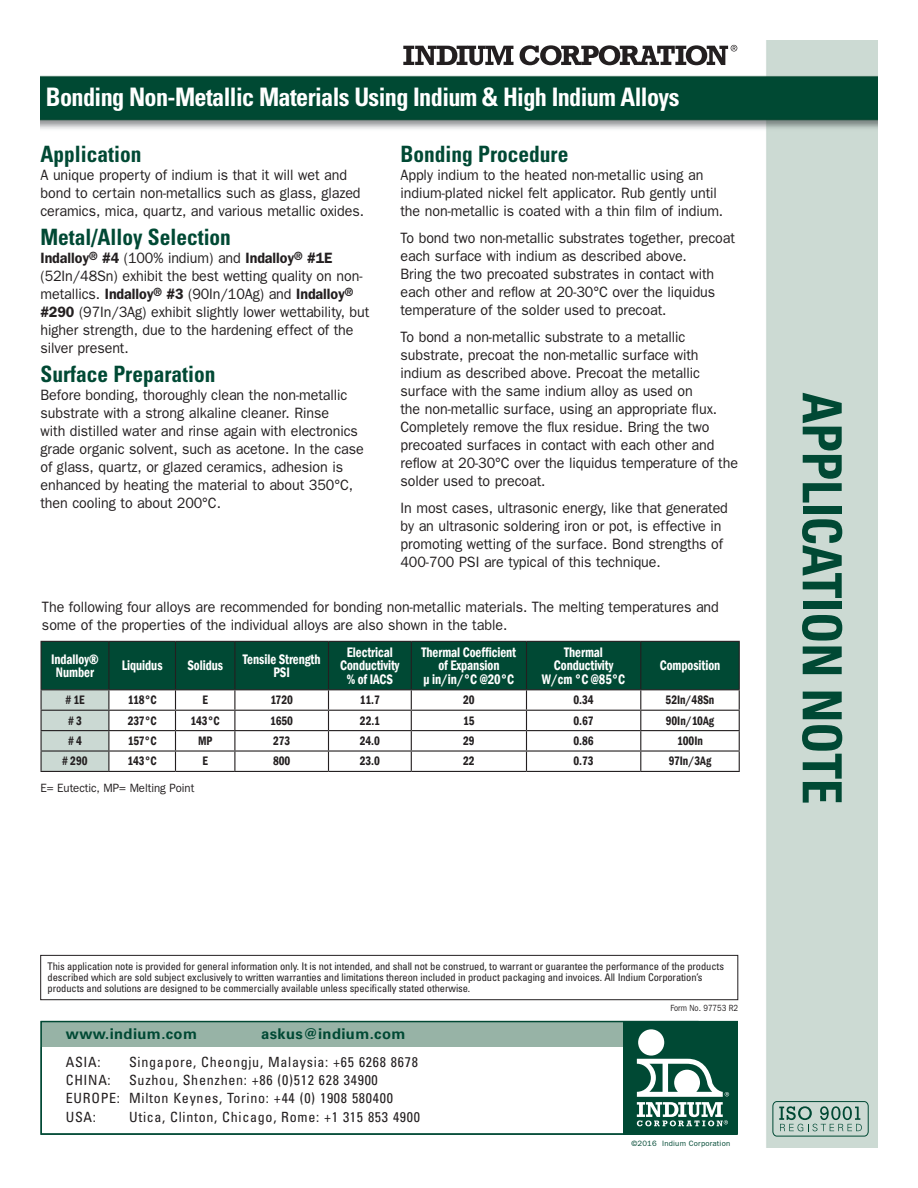
<style>
.page{position:relative;width:918px;height:1188px;background:#fff}
.page>*{position:absolute;margin:0;border:0;box-sizing:border-box;transform-origin:0 0}
.t1{font:700 condensed 54px "Univers LT Std";letter-spacing:-.005em;color:#004934;scale:.95 1}
.t2{font:700 condensed 25.5px "Univers LT Std";letter-spacing:-.025em;color:#fff;scale:.95 1}
.t3{font:700 condensed 22.5px "Univers LT Std";color:#004934;scale:.95 1}
.t4{font:15px/18px "Franklin Gothic";letter-spacing:-.005em;color:#231f20;scale:.95 1}
.t5{font:700 14.85px "Univers LT Std";letter-spacing:.025em;color:#004934}
.t6{font:condensed 14.1px/18.3px "Univers LT Std";letter-spacing:.05em;color:#231f20}
.t7{font:600 condensed 14.1px/13.5px "Franklin Gothic";letter-spacing:-.005em;color:#fff;text-align:center;scale:.9 1}
.t8{font:600 condensed 12.6px "Franklin Gothic";letter-spacing:-.005em;color:#231f20;scale:.9 1}
.t9{font:12px "Franklin Gothic";letter-spacing:-.005em;color:#231f20;scale:.95 1}
.t10{font:condensed 10.5px/11.2px "Univers LT Std";letter-spacing:-.01em;color:#231f20}
.t11{font:9px "Franklin Gothic";letter-spacing:-.005em;color:#231f20;scale:.85 1}
.t12{font:7.8px "Franklin Gothic";letter-spacing:.03em;color:#004934}
.s1{font-weight:600}
</style>
<div class="page">
<img style="left:40px;top:40px;width:838px;height:1108px">
<svg style="left:403px;top:46px;width:111px;height:19px"></svg>
<svg style="left:520px;top:45px;width:217px;height:20px"></svg>
<svg style="left:779px;top:1106px;width:83px;height:25px;background:#9cb7ad"></svg>
<div style="left:773px;top:1101px;width:95px;height:35px;border:1px solid #004934;border-radius:4px"></div>
<svg style="left:40px;top:641px;width:700px;height:130px"></svg>
<hr style="left:40px;top:771px;width:69px;height:1px;background:#231f20">
<hr style="left:109px;top:771px;width:67px;height:1px;background:#231f20">
<hr style="left:176px;top:771px;width:59px;height:1px;background:#231f20">
<hr style="left:235px;top:771px;width:94px;height:1px;background:#231f20">
<hr style="left:328px;top:771px;width:83px;height:1px;background:#231f20">
<hr style="left:411px;top:771px;width:116px;height:1px;background:#231f20">
<hr style="left:526px;top:771px;width:115px;height:1px;background:#231f20">
<hr style="left:641px;top:771px;width:99px;height:1px;background:#231f20">
<div style="left:40px;top:955px;width:698px;height:45px;border:1px solid #231f20"></div>
<div style="left:41px;top:1021px;width:658px;height:114px;background:#fff"></div>
<div style="left:40px;top:1021px;width:697px;height:25px;background:#97b3a6"></div>
<div style="left:41px;top:1021px;width:697px;height:114px;border:1px solid #004934"></div>
<div style="left:623px;top:1021px;width:114px;height:114px;background:#004934"></div>
<div style="left:638px;top:1029px;width:26px;height:27px;background:#fff;border-radius:50%"></div>
<svg style="left:637px;top:1059px;width:92px;height:67px"></svg>
<h2 class="t2" style="left:46px;top:81px;width:668px">Bonding Non-Metallic Materials Using Indium &amp; High Indium Alloys</h2>
<h3 class="t3" style="left:40px;top:140px;width:108px">Application</h3>
<p class="t4" style="left:40px;top:166px;width:342px">A unique property of indium is that it will wet and bond to certain non-metallics such as glass, glazed ceramics, mica, quartz, and various metallic oxides.</p>
<h3 class="t3" style="left:40px;top:223px;width:202px">Metal/Alloy Selection</h3>
<p class="t4" style="left:40px;top:248px;width:348px"><span class="s1">Indalloy</span><sup>®</sup> <span class="s1">#4</span> (100% indium) and <span class="s1">Indalloy</span><sup>®</sup> <span class="s1">#1E </span>(52In/48Sn) exhibit the best wetting quality on non&shy;metallics. <span class="s1">Indalloy</span><sup>®</sup> <span class="s1">#3</span> (90In/10Ag) and <span class="s1">Indalloy</span><sup>® </sup><span class="s1">#290</span> (97In/3Ag) exhibit slightly lower wettability, but higher strength, due to the hardening effect of the silver present.</p>
<h3 class="t3" style="left:40px;top:360px;width:186px">Surface Preparation</h3>
<p class="t4" style="left:40px;top:385px;width:342px">Before bonding, thoroughly clean the non-metallic substrate with a strong alkaline cleaner. Rinse<br>with distilled water and rinse again with electronics grade organic solvent, such as acetone. In the case of glass, quartz, or glazed ceramics, adhesion is enhanced by heating the material to about 350°C, then cooling to about 200°C.</p>
<h3 class="t3" style="left:400px;top:140px;width:178px">Bonding Procedure</h3>
<p class="t4" style="left:400px;top:166px;width:341px">Apply indium to the heated non-metallic using an indium-plated nickel felt applicator. Rub gently until the non-metallic is coated with a thin film of indium.</p>
<p class="t4" style="left:400px;top:229px;width:354px">To bond two non-metallic substrates together, precoat each surface with indium as described above.<br>Bring the two precoated substrates in contact with each other and reflow at 20-30°C over the liquidus temperature of the solder used to precoat.</p>
<p class="t4" style="left:400px;top:328px;width:357px">To bond a non-metallic substrate to a metallic substrate, precoat the non-metallic surface with indium as described above. Precoat the metallic surface with the same indium alloy as used on<br>the non-metallic surface, using an appropriate flux.<br>Completely remove the flux residue. Bring the two precoated surfaces in contact with each other and reflow at 20-30°C over the liquidus temperature of the solder used to precoat.</p>
<p class="t4" style="left:400px;top:499px;width:346px">In most cases, ultrasonic energy, like that generated by an ultrasonic soldering iron or pot, is effective in promoting wetting of the surface. Bond strengths of 400-700 PSI are typical of this technique.</p>
<p class="t4" style="left:42px;top:598px;width:714px">The following four alloys are recommended for bonding non-metallic materials. The melting temperatures and some of the properties of the individual alloys are also shown in the table.</p>
<p class="t7" style="left:51px;top:652px;width:55px">Indalloy®<br>Number</p>
<p class="t7" style="left:122px;top:659px;width:47px">Liquidus</p>
<p class="t7" style="left:187px;top:659px;width:41px">Solidus</p>
<p class="t7" style="left:243px;top:652px;width:88px">Tensile Strength<br>PSI</p>
<p class="t7" style="left:340px;top:645px;width:67px">Electrical<br>Conductivity % of IACS</p>
<p class="t7" style="left:422px;top:645px;width:107px">Thermal Coefficient of Expansion<br>µ in/in/°C @20°C</p>
<p class="t7" style="left:542px;top:645px;width:94px">Thermal<br>Conductivity<br>W/cm °C @85°C</p>
<p class="t7" style="left:660px;top:659px;width:69px">Composition</p>
<p class="t8" style="left:65px;top:692px;width:23px"># 1E</p>
<p class="t8" style="left:128px;top:692px;width:34px">118°C</p>
<p class="t8" style="left:202px;top:692px;width:8px">E</p>
<p class="t8" style="left:270px;top:692px;width:27px">1720</p>
<p class="t8" style="left:360px;top:692px;width:24px">11.7</p>
<p class="t8" style="left:463px;top:692px;width:14px">20</p>
<p class="t8" style="left:574px;top:692px;width:24px">0.34</p>
<p class="t8" style="left:666px;top:692px;width:56px">52In/48Sn</p>
<p class="t8" style="left:68px;top:712px;width:17px"># 3</p>
<p class="t8" style="left:128px;top:712px;width:34px">237°C</p>
<p class="t8" style="left:191px;top:712px;width:34px">143°C</p>
<p class="t8" style="left:270px;top:712px;width:27px">1650</p>
<p class="t8" style="left:360px;top:712px;width:24px">22.1</p>
<p class="t8" style="left:463px;top:712px;width:14px">15</p>
<p class="t8" style="left:574px;top:712px;width:24px">0.67</p>
<p class="t8" style="left:666px;top:712px;width:55px">90In/10Ag</p>
<p class="t8" style="left:68px;top:732px;width:17px"># 4</p>
<p class="t8" style="left:128px;top:732px;width:34px">157°C</p>
<p class="t8" style="left:198px;top:732px;width:17px">MP</p>
<p class="t8" style="left:273px;top:732px;width:21px">273</p>
<p class="t8" style="left:360px;top:732px;width:24px">24.0</p>
<p class="t8" style="left:463px;top:732px;width:14px">29</p>
<p class="t8" style="left:574px;top:732px;width:24px">0.86</p>
<p class="t8" style="left:677px;top:732px;width:30px">100In</p>
<p class="t8" style="left:62px;top:753px;width:30px"># 290</p>
<p class="t8" style="left:128px;top:753px;width:34px">143°C</p>
<p class="t8" style="left:202px;top:753px;width:8px">E</p>
<p class="t8" style="left:273px;top:753px;width:21px">800</p>
<p class="t8" style="left:360px;top:753px;width:24px">23.0</p>
<p class="t8" style="left:463px;top:753px;width:14px">22</p>
<p class="t8" style="left:574px;top:753px;width:24px">0.73</p>
<p class="t8" style="left:669px;top:753px;width:49px">97In/3Ag</p>
<p class="t9" style="left:40px;top:781px;width:163px">E= Eutectic, MP= Melting Point</p>
<p class="t10" style="left:48px;top:960px;width:678px">This application note is provided for general information only. It is not intended, and shall not be construed, to warrant or guarantee the performance of the products described which are sold subject exclusively to written warranties and limitations thereon included in product packaging and invoices. All Indium Corporation’s products and solutions are designed to be commercially available unless specifically stated otherwise.</p>
<p class="t5" style="left:66px;top:1025px;width:133px">www.indium.com</p>
<p class="t5" style="left:261px;top:1025px;width:146px">askus@indium.com</p>
<p class="t6" style="left:66px;top:1052px;width:36px">ASIA:</p>
<p class="t6" style="left:129px;top:1052px;width:290px">Singapore, Cheongju, Malaysia: +65 6268 8678</p>
<p class="t6" style="left:66px;top:1071px;width:46px">CHINA:</p>
<p class="t11" style="left:671px;top:1003px;width:81px">Form No. 97753 R2</p>
<p class="t6" style="left:66px;top:1071px;width:329px;text-indent:63px">Suzhou, Shenzhen: +86 (0)512 628 34900<br>EUROPE: Milton Keynes, Torino: +44 (0) 1908 580400<br>USA:</p>
<p class="t6" style="left:129px;top:1107px;width:293px">Utica, Clinton, Chicago, Rome: +1 315 853 4900</p>
<p class="t12" style="left:631px;top:1139px;width:100px">©2016 Indium Corporation</p>
<h1 class="t1" style="left:855px;top:392px;width:435px;rotate:90deg">APPLICATION NOTE</h1>
</div>
